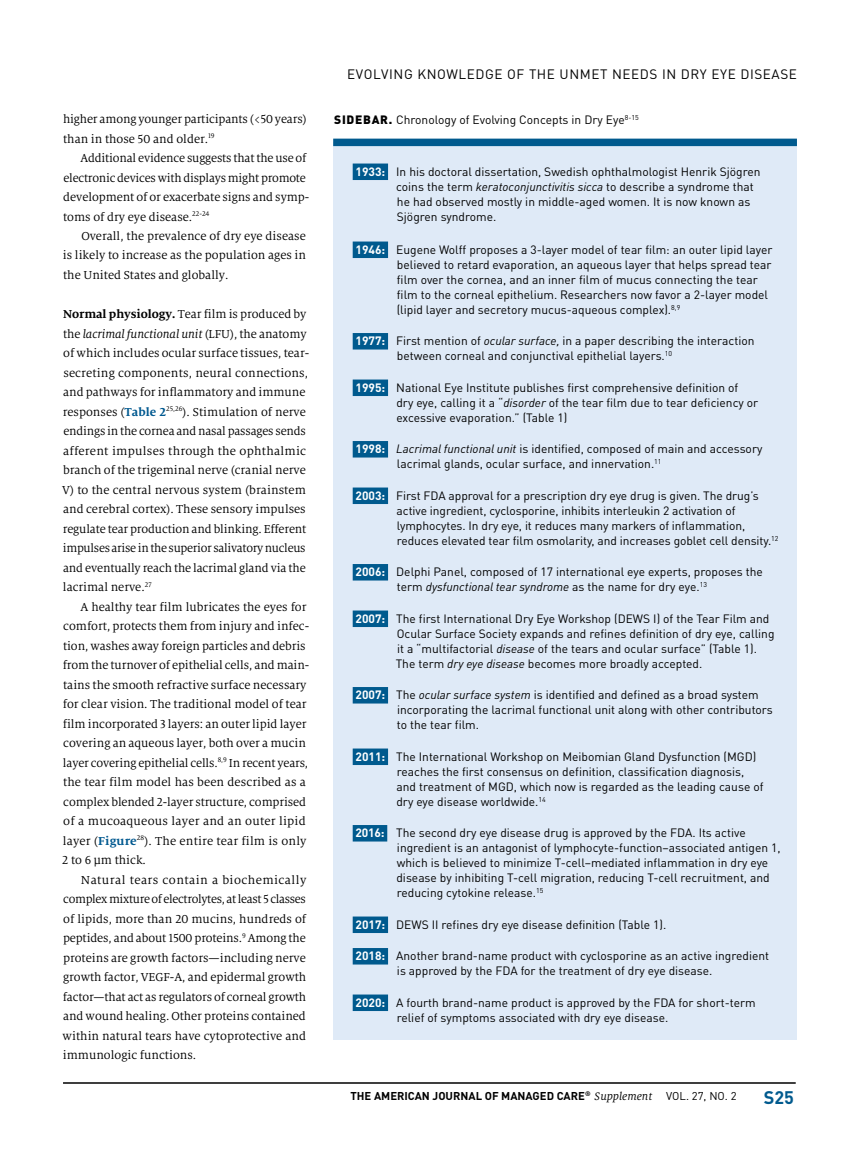
<style>
.page{position:relative;width:851px;height:1161px;background:#fff}
.page>*{position:absolute;margin:0;border:0;box-sizing:border-box;transform-origin:0 0}
.t1{font:700 18px "DINOT";color:#005a8e}
.t2{font:13.5px "DINOT";letter-spacing:.04em;color:#000}
.t3{font:12.75px/19.5px "Milo Serif OT";color:#000}
.t4{font:12px/15px "DINOT";color:#000}
.t5{font:700 11.25px "DINOT";color:#000}
.s1{font-weight:700}
.s2{font-style:italic}
.s3{font-weight:700;color:#005990}
.s4{font-weight:900}
.s5{font-weight:700;color:#fff}
.s6{font-family:"Milo Serif OT";font-weight:400;font-style:italic;font-size:12px}
.s7{font-weight:400}
</style>
<div class="page">
<hr style="left:63px;top:1082px;width:732px;height:2px;background:#000">
<div style="left:333px;top:142px;width:463px;height:898px;background:#dfeaf7"></div>
<div style="left:333px;top:139px;width:463px;height:7px;background:#005a8e"></div>
<div style="left:352px;top:164px;width:36px;height:16px;background:#005a8e"></div>
<div style="left:352px;top:242px;width:36px;height:16px;background:#005a8e"></div>
<div style="left:352px;top:333px;width:36px;height:17px;background:#005a8e"></div>
<div style="left:352px;top:380px;width:36px;height:16px;background:#005a8e"></div>
<div style="left:352px;top:441px;width:36px;height:17px;background:#005a8e"></div>
<div style="left:352px;top:488px;width:36px;height:16px;background:#005a8e"></div>
<div style="left:352px;top:564px;width:36px;height:17px;background:#005a8e"></div>
<div style="left:352px;top:611px;width:36px;height:16px;background:#005a8e"></div>
<div style="left:352px;top:687px;width:36px;height:17px;background:#005a8e"></div>
<div style="left:352px;top:749px;width:36px;height:16px;background:#005a8e"></div>
<div style="left:352px;top:825px;width:35px;height:17px;background:#005a8e"></div>
<div style="left:352px;top:917px;width:36px;height:16px;background:#005a8e"></div>
<div style="left:352px;top:948px;width:36px;height:17px;background:#005a8e"></div>
<div style="left:352px;top:995px;width:36px;height:16px;background:#005a8e"></div>
<p class="t3" style="left:63px;top:110px;width:245px">higher among younger participants (&lt;50 years) than in those 50 and older.<sup>19</sup></p>
<p class="t3" style="left:63px;top:149px;width:247px;text-indent:17px">Additional evidence suggests that the use of electronic devices with displays might promote development of or exacerbate signs and symp&shy;toms of dry eye disease.<sup>22-24</sup></p>
<p class="t3" style="left:63px;top:227px;width:245px;text-align:justify;text-indent:19px">Overall, the prevalence of dry eye disease is likely to increase as the population ages in the United States and globally.</p>
<p class="t3" style="left:62px;top:305px;width:248px"><span class="s1">Normal physiology.</span> Tear film is produced by the <span class="s2">lacrimal functional unit</span> (LFU), the anatomy of which includes ocular surface tissues, tear&shy;secreting components, neural connections, and pathways for inflammatory and immune responses (<span class="s3">Table 2</span><sup>25,26</sup>). Stimulation of nerve endings in the cornea and nasal passages sends afferent impulses through the ophthalmic branch of the trigeminal nerve (cranial nerve V) to the central nervous system (brainstem and cerebral cortex). These sensory impulses regulate tear production and blinking. Efferent impulses arise in the superior salivatory nucleus and eventually reach the lacrimal gland via the lacrimal nerve.<sup>27</sup></p>
<p class="t3" style="left:62px;top:597px;width:248px;text-indent:18px">A healthy tear film lubricates the eyes for comfort, protects them from injury and infec&shy;tion, washes away foreign particles and debris from the turnover of epithelial cells, and main&shy;tains the smooth refractive surface necessary for clear vision. The traditional model of tear film incorporated 3 layers: an outer lipid layer covering an aqueous layer, both over a mucin layer covering epithelial cells.<sup>8,9</sup> In recent years, the tear film model has been described as a complex blended 2-layer structure, comprised of a mucoaqueous layer and an outer lipid layer (<span class="s3">Figure</span><sup>28</sup>). The entire tear film is only 2 to 6 µm thick.</p>
<p class="t3" style="left:63px;top:870px;width:245px;text-align:justify;text-indent:18px">Natural tears contain a biochemically complex mixture of electrolytes, at least 5 classes of lipids, more than 20 mucins, hundreds of peptides, and about 1500 proteins.<sup>9</sup> Among the proteins are growth factors—including nerve growth factor, VEGF-A, and epidermal growth factor—that act as regulators of corneal growth and wound healing. Other proteins contained within natural tears have cytoprotective and immunologic functions.</p>
<p class="t2" style="left:347px;top:66px;width:451px">EVOLVING KNOWLEDGE OF THE UNMET NEEDS IN DRY EYE DISEASE</p>
<p class="t4" style="left:334px;top:112px;width:306px"><span class="s4">SIDEBAR.</span> Chronology of Evolving Concepts in Dry Eye<sup>8-15</sup></p>
<p class="t4" style="left:396px;top:163px;width:366px;text-indent:-41px"><span class="s5">1933:</span> In his doctoral dissertation, Swedish ophthalmologist Henrik Sjögren coins the term <span class="s2">keratoconjunctivitis sicca</span> to describe a syndrome that he had observed mostly in middle-aged women. It is now known as Sjögren syndrome.</p>
<p class="t4" style="left:396px;top:241px;width:377px;text-indent:-41px"><span class="s5">1946:</span> Eugene Wolff proposes a 3-layer model of tear film: an outer lipid layer believed to retard evaporation, an aqueous layer that helps spread tear film over the cornea, and an inner film of mucus connecting the tear film to the corneal epithelium. Researchers now favor a 2-layer model (lipid layer and secretory mucus-aqueous complex).<sup>8,9</sup></p>
<p class="t4" style="left:397px;top:333px;width:359px;text-indent:-41px"><span class="s5">1977:</span> First mention of <span class="s2">ocular surface,</span> in a paper describing the interaction between corneal and conjunctival epithelial layers.<sup>10</sup></p>
<p class="t4" style="left:396px;top:379px;width:363px;text-indent:-41px"><span class="s5">1995:</span> National Eye Institute publishes first comprehensive definition of dry eye, calling it a “<span class="s2">disorder</span> of the tear film due to tear deficiency or excessive evaporation.” (Table 1)</p>
<p class="t4" style="left:397px;top:441px;width:367px;text-indent:-41px"><span class="s5">1998:</span> <span class="s2">Lacrimal functional unit</span> is identified, composed of main and accessory lacrimal glands, ocular surface, and innervation.<sup>11</sup></p>
<p class="t4" style="left:396px;top:487px;width:383px;text-indent:-41px"><span class="s5">2003:</span> First FDA approval for a prescription dry eye drug is given. The drug’s active ingredient, cyclosporine, inhibits interleukin 2 activation of lymphocytes. In dry eye, it reduces many markers of inflammation, reduces elevated tear film osmolarity, and increases goblet cell density.<sup>12</sup></p>
<p class="t4" style="left:397px;top:564px;width:367px;text-indent:-41px"><span class="s5">2006:</span> Delphi Panel, composed of 17 international eye experts, proposes the term <span class="s2">dysfunctional tear syndrome</span> as the name for dry eye.<sup>13</sup></p>
<p class="t4" style="left:396px;top:610px;width:380px;text-indent:-40px"><span class="s5">2007:</span> The first International Dry Eye Workshop (DEWS I) of the Tear Film and Ocular Surface Society expands and refines definition of dry eye, calling it a “multifactorial <span class="s2">disease</span> of the tears and ocular surface” (Table 1).<br>The term <span class="s2">dry eye disease</span> becomes more broadly accepted.</p>
<p class="t4" style="left:397px;top:687px;width:377px;text-indent:-41px"><span class="s5">2007:</span> The <span class="s2">ocular surface system</span> is identified and defined as a broad system incorporating the lacrimal functional unit along with other contributors to the tear film.</p>
<p class="t4" style="left:396px;top:748px;width:368px;text-indent:-41px"><span class="s5">2011:</span> The International Workshop on Meibomian Gland Dysfunction (MGD) reaches the first consensus on definition, classification diagnosis, and treatment of MGD, which now is regarded as the leading cause of dry eye disease worldwide.<sup>14</sup></p>
<p class="t4" style="left:396px;top:825px;width:385px;text-indent:-41px"><span class="s5">2016:</span> The second dry eye disease drug is approved by the FDA. Its active ingredient is an antagonist of lymphocyte-function–associated antigen 1, which is believed to minimize T-cell–mediated inflammation in dry eye disease by inhibiting T-cell migration, reducing T-cell recruitment, and reducing cytokine release.<sup>15</sup></p>
<p class="t4" style="left:355px;top:916px;width:312px"><span class="s5">2017:</span> DEWS II refines dry eye disease definition (Table 1).</p>
<p class="t4" style="left:397px;top:948px;width:373px;text-indent:-41px"><span class="s5">2018:</span> Another brand-name product with cyclosporine as an active ingredient is approved by the FDA for the treatment of dry eye disease.</p>
<p class="t4" style="left:397px;top:994px;width:360px;text-indent:-41px"><span class="s5">2020:</span> A fourth brand-name product is approved by the FDA for short-term relief of symptoms associated with dry eye disease.</p>
<p class="t5" style="left:350px;top:1089px;width:387px">THE AMERICAN JOURNAL OF MANAGED CARE<sup>®</sup> <span class="s6">Supplement</span> <span class="s7">VOL. 27, NO. 2</span></p>
<h1 class="t1" style="left:763px;top:1086px;width:32px">S25</h1>
</div>
